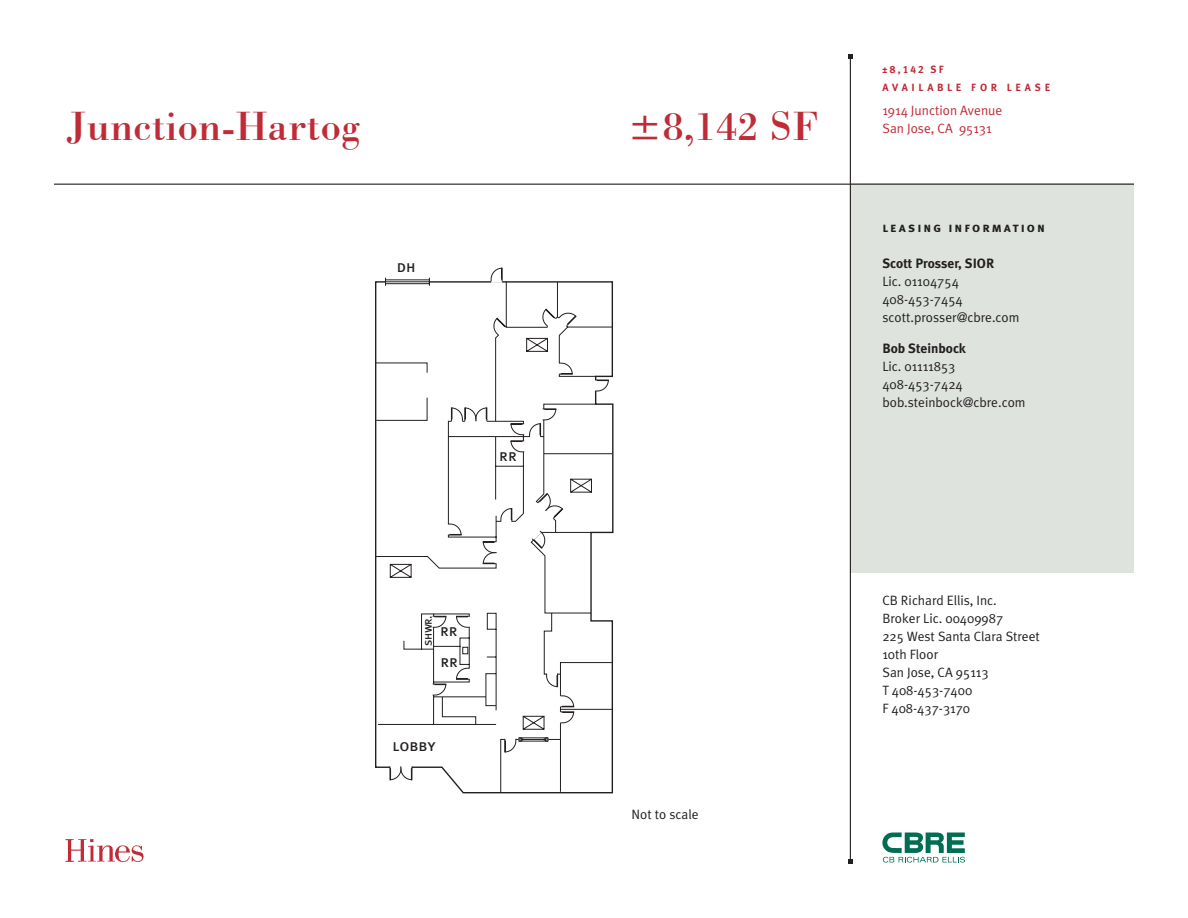
<style>
.page{position:relative;width:1188px;height:918px;background:#fff}
.page>*{position:absolute;margin:0;border:0;box-sizing:border-box;transform-origin:0 0}
.t1{font:42px "Bodoni BT";color:#bf2b37}
.t2{font:16.65px "Meta Plus Book Caps";color:#231f20}
.t3{font:13.5px/18px "Meta Plus Normal";color:#231f20}
.t4{font:13.5px/18px "Meta Plus Normal";color:#bf2b37}
.t5{font:700 13.5px "Meta Plus";color:#231f20}
.t6{font:13.5px "Meta Plus Bold Caps";letter-spacing:.15em;color:#231f20}
.t7{font:12.45px "Meta Plus Book Caps";color:#231f20}
.t8{font:10.5px/18px "Meta Plus Bold Caps";letter-spacing:.35em;color:#bf2b37}
</style>
<div class="page">
<img style="left:65px;top:839px;width:79px;height:24px">
<div style="left:850px;top:184px;width:284px;height:389px;background:#dee3de"></div>
<hr style="left:850px;top:56px;width:1px;height:806px;background:#231f20">
<svg style="left:848px;top:54px;width:5px;height:4px"></svg>
<svg style="left:848px;top:860px;width:5px;height:4px"></svg>
<hr style="left:54px;top:184px;width:1080px;height:1px;background:#231f20">
<svg style="left:882px;top:832px;width:83px;height:31px"></svg>
<svg style="left:375px;top:281px;width:238px;height:512px"></svg>
<svg style="left:490px;top:267px;width:13px;height:16px"></svg>
<svg style="left:500px;top:508px;width:13px;height:15px"></svg>
<svg style="left:483px;top:541px;width:15px;height:23px"></svg>
<svg style="left:546px;top:672px;width:12px;height:15px"></svg>
<svg style="left:389px;top:765px;width:24px;height:15px"></svg>
<svg style="left:531px;top:530px;width:14px;height:19px"></svg>
<svg style="left:537px;top:493px;width:27px;height:26px"></svg>
<svg style="left:451px;top:407px;width:37px;height:16px"></svg>
<svg style="left:493px;top:317px;width:14px;height:19px"></svg>
<svg style="left:456px;top:616px;width:15px;height:12px"></svg>
<svg style="left:456px;top:667px;width:15px;height:13px"></svg>
<svg style="left:431px;top:616px;width:16px;height:12px"></svg>
<svg style="left:542px;top:308px;width:35px;height:19px"></svg>
<svg style="left:558px;top:362px;width:15px;height:13px"></svg>
<svg style="left:447px;top:523px;width:15px;height:13px"></svg>
<svg style="left:559px;top:695px;width:15px;height:29px"></svg>
<svg style="left:431px;top:683px;width:16px;height:13px"></svg>
<svg style="left:594px;top:379px;width:15px;height:13px"></svg>
<svg style="left:510px;top:408px;width:47px;height:45px"></svg>
<hr style="left:386px;top:280px;width:43px;height:4px;background:#bbbaba">
<hr style="left:386px;top:283px;width:43px;height:1px;background:#231f20">
<hr style="left:386px;top:281px;width:43px;height:1px;background:#231f20">
<hr style="left:386px;top:280px;width:43px;height:1px;background:#231f20">
<svg style="left:504px;top:737px;width:44px;height:16px"></svg>
<svg style="left:526px;top:337px;width:22px;height:15px"></svg>
<svg style="left:570px;top:478px;width:22px;height:15px"></svg>
<svg style="left:389px;top:563px;width:23px;height:15px"></svg>
<svg style="left:522px;top:715px;width:23px;height:15px"></svg>
<div style="left:462px;top:647px;width:6px;height:7px;border:1px solid #231f20"></div>
<h1 class="t1" style="left:66px;top:100px;width:295px">Junction-Hartog</h1>
<h1 class="t1" style="left:628px;top:100px;width:192px">±8,142 SF</h1>
<p class="t2" style="left:397px;top:257px;width:20px">dh</p>
<p class="t2" style="left:499px;top:445px;width:19px">rr</p>
<p class="t7" style="left:420px;top:646px;width:32px;rotate:-90deg">shwr.</p>
<p class="t2" style="left:440px;top:621px;width:19px">rr</p>
<p class="t2" style="left:440px;top:651px;width:19px">rr</p>
<p class="t2" style="left:392px;top:736px;width:45px">lobby</p>
<p class="t3" style="left:632px;top:805px;width:69px">Not to scale</p>
<p class="t8" style="left:882px;top:60px;width:169px">±8,142 SF<br>available for lease</p>
<p class="t4" style="left:882px;top:102px;width:122px">1914 Junction Avenue<br>San Jose, CA 95131</p>
<p class="t6" style="left:882px;top:219px;width:164px">leasing information</p>
<p class="t5" style="left:882px;top:255px;width:113px">Scott Prosser, SIOR</p>
<p class="t3" style="left:882px;top:272px;width:139px">Lic. 01104754<br>408-453-7454 scott.prosser@cbre.com</p>
<p class="t5" style="left:882px;top:341px;width:85px">Bob Steinbock</p>
<p class="t3" style="left:882px;top:357px;width:145px">Lic. 01111853<br>408-453-7424 bob.steinbock@cbre.com</p>
<p class="t3" style="left:882px;top:591px;width:159px">CB Richard Ellis, Inc.<br>Broker Lic. 00409987<br>225 West Santa Clara Street<br>10th Floor<br>San Jose, CA 95113<br>T 408-453-7400<br>F 408-437-3170</p>
</div>
